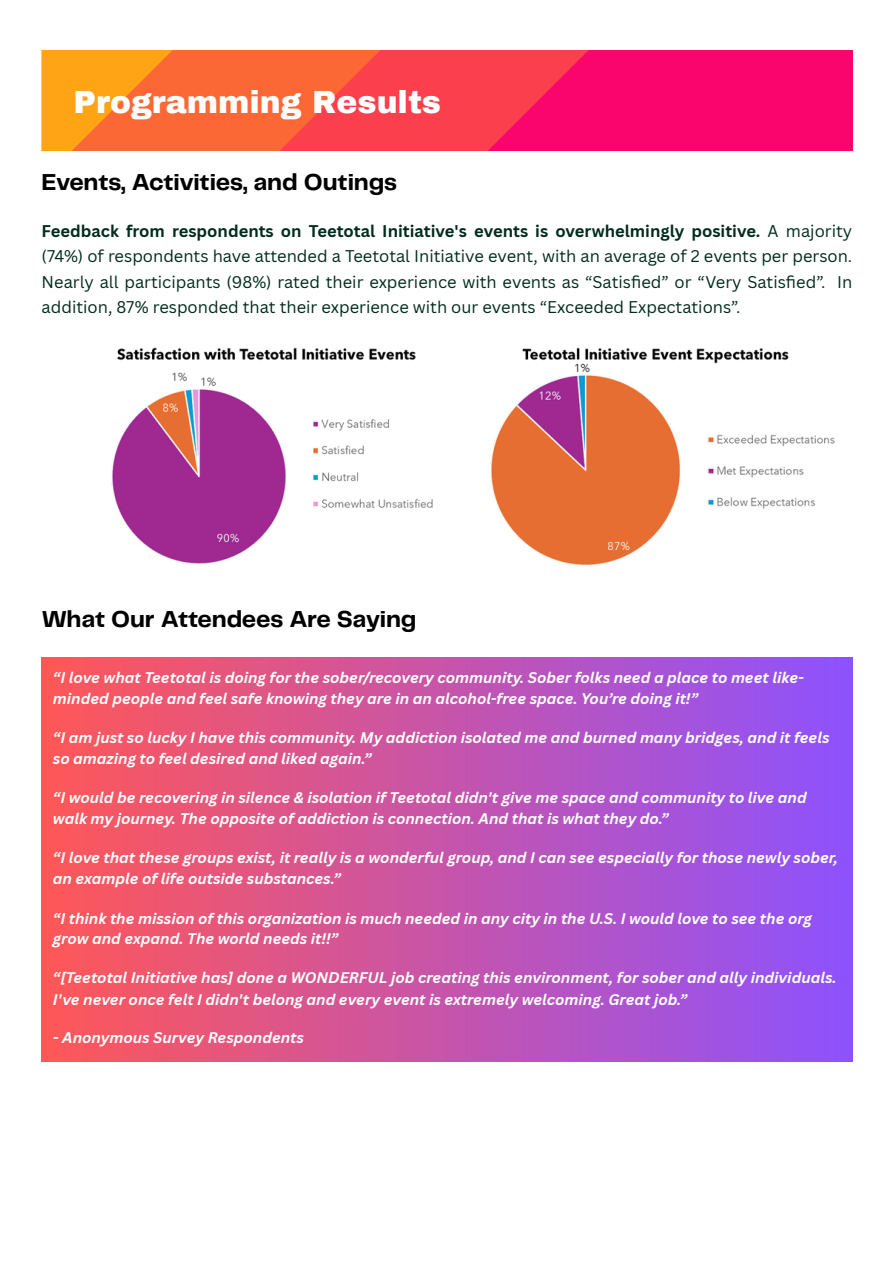
<style>
.page{position:relative;width:894px;height:1263px;background:#fff}
.page>*{position:absolute;margin:0;border:0;box-sizing:border-box;transform-origin:0 0}
.t1{font:900 31.35px "Archivo";color:#fff}
.t2{font:700 24px "Telegraf";letter-spacing:-.005em;color:#000}
.t3{font:16.5px/25.2px "Canva Sans";color:#012b1b;text-align:justify}
.t4{font:italic 700 15px/21.3px "Canva Sans";color:#fff}
.s1{font-weight:700}
</style>
<div class="page">
<div style="left:42px;top:51px;width:810px;height:100px;background:#fa046d"></div>
<svg style="left:411px;top:51px;width:177px;height:100px;fill:#fb3f4c"></svg>
<svg style="left:42px;top:51px;width:369px;height:100px;background:#fc6c33"></svg>
<img style="left:111px;top:347px;width:724px;height:219px">
<div style="left:42px;top:657px;width:810px;height:404px;background:linear-gradient(to right,#ff5757,#8d52fe)"></div>
<p class="t1" style="left:74px;top:85px;width:369px">Programming Results</p>
<p class="t2" style="left:42px;top:172px;width:357px">Events, Activities, and Outings</p>
<p class="t3" style="left:42px;top:218px;width:811px"><span class="s1">Feedback from respondents on Teetotal Initiative's events is overwhelmingly positive.</span> A majority (74%) of respondents have attended a Teetotal Initiative event, with an average of 2 events per person.<br>Nearly all participants (98%) rated their experience with events as “Satisfi ed” or “Very Satisfi ed”. In addition, 87% responded that their experience with our events “Exceeded Expectations”.</p>
<p class="t2" style="left:42px;top:608px;width:376px">What Our Attendees Are Saying</p>
<p class="t4" style="left:53px;top:666px;width:752px">“I love what Teetotal is doing for the sober/recovery community. Sober folks need a place to meet like&shy;minded people and feel safe knowing they are in an alcohol-free space. You’re doing it!”</p>
<p class="t4" style="left:53px;top:726px;width:777px">“I am just so lucky I have this community. My addiction isolated me and burned many bridges, and it feels so amazing to feel desired and liked again.”</p>
<p class="t4" style="left:53px;top:787px;width:755px;line-height:20.2px">“I would be recovering in silence &amp; isolation if Teetotal didn't give me space and community to live and walk my journey. The opposite of addiction is connection. And that is what they do.”</p>
<p class="t4" style="left:53px;top:846px;width:786px">“I love that these groups exist, it really is a wonderful group, and I can see especially for those newly sober, an example of life outside substances.”</p>
<p class="t4" style="left:53px;top:908px;width:760px;line-height:20.2px">“I think the mission of this organization is much needed in any city in the U.S. I would love to see the org grow and expand. The world needs it!!”</p>
<p class="t4" style="left:53px;top:967px;width:785px">“[Teetotal Initiative has] done a WONDERFUL job creating this environment, for sober and ally individuals.<br>I've never once felt I didn't belong and every event is extremely welcoming. Great job.”</p>
<p class="t4" style="left:53px;top:1026px;width:252px">- Anonymous Survey Respondents</p>
</div>
